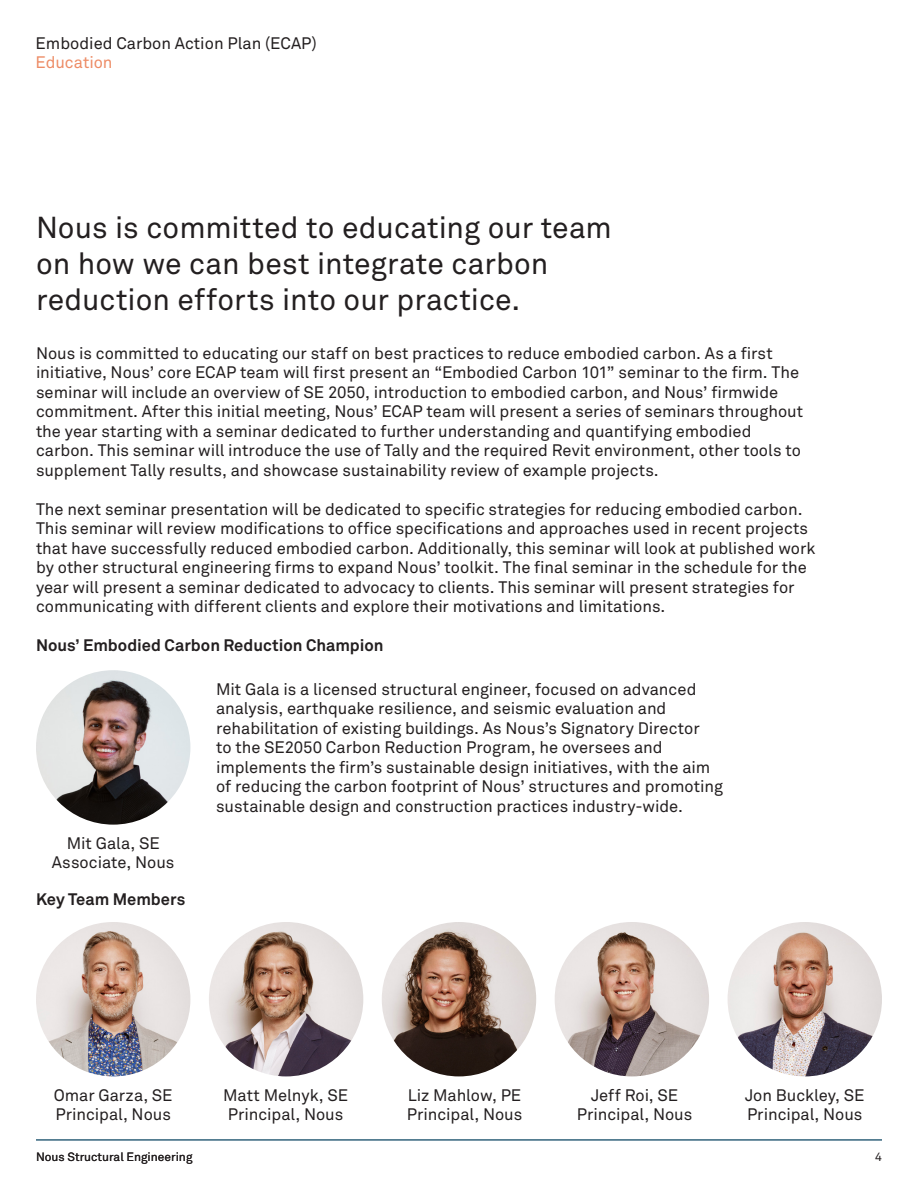
<style>
.page{position:relative;width:918px;height:1188px;background:#fff}
.page>*{position:absolute;margin:0;border:0;box-sizing:border-box;transform-origin:0 0}
.t1{font:30px/36px "Akkurat Std";color:#231f20}
.TOC_Subtitle{font:16.5px/19.5px "Akkurat Std";color:#231f20}
.t2{font:700 16.5px "Akkurat Std";color:#231f20}
.t3{font:16.5px "Akkurat Std";letter-spacing:-.005em;color:#ed8c66}
.Subheading{font:12px "Akkurat Std";color:#231f20}
</style>
<div class="page">
<hr style="left:36px;top:1140px;width:846px;height:1px;background:#31627b">
<img style="left:36px;top:670px;width:154px;height:155px;border-radius:77px">
<img style="left:36px;top:922px;width:154px;height:154px;border-radius:77px">
<img style="left:209px;top:922px;width:154px;height:154px;border-radius:77px">
<img style="left:382px;top:922px;width:154px;height:154px;border-radius:77px">
<img style="left:728px;top:922px;width:154px;height:154px;border-radius:77px">
<img style="left:555px;top:922px;width:154px;height:154px;border-radius:77px">
<p class="TOC_Subtitle" style="left:36px;top:34px;width:283px">Embodied Carbon Action Plan (ECAP)</p>
<p class="t3" style="left:36px;top:53px;width:79px">Education</p>
<p class="t1" style="left:36px;top:210px;width:577px">Nous is committed to educating our team on how we can best integrate carbon reduction efforts into our practice.</p>
<p class="TOC_Subtitle" style="left:36px;top:344px;width:769px">Nous is committed to educating our staff on best practices to reduce embodied carbon. As a first initiative, Nous’ core ECAP team will first present an “Embodied Carbon 101” seminar to the firm. The seminar will include an overview of SE 2050, introduction to embodied carbon, and Nous’ firmwide commitment. After this initial meeting, Nous’ ECAP team will present a series of seminars throughout the year starting with a seminar dedicated to further understanding and quantifying embodied carbon. This seminar will introduce the use of Tally and the required Revit environment, other tools to supplement Tally results, and showcase sustainability review of example projects.</p>
<p class="TOC_Subtitle" style="left:36px;top:500px;width:781px">The next seminar presentation will be dedicated to specific strategies for reducing embodied carbon.<br>This seminar will review modifications to office specifications and approaches used in recent projects that have successfully reduced embodied carbon. Additionally, this seminar will look at published work by other structural engineering firms to expand Nous’ toolkit. The final seminar in the schedule for the year will present a seminar dedicated to advocacy to clients. This seminar will present strategies for communicating with different clients and explore their motivations and limitations.</p>
<p class="t2" style="left:36px;top:636px;width:349px">Nous’ Embodied Carbon Reduction Champion</p>
<p class="TOC_Subtitle" style="left:216px;top:680px;width:508px">Mit Gala is a licensed structural engineer, focused on advanced analysis, earthquake resilience, and seismic evaluation and rehabilitation of existing buildings. As Nous’s Signatory Director<br>to the SE2050 Carbon Reduction Program, he oversees and implements the firm’s sustainable design initiatives, with the aim of reducing the carbon footprint of Nous’ structures and promoting sustainable design and construction practices industry-wide.</p>
<p class="TOC_Subtitle" style="left:67px;top:833px;width:94px">Mit Gala, SE</p>
<p class="TOC_Subtitle" style="left:52px;top:853px;width:124px">Associate, Nous</p>
<p class="t2" style="left:36px;top:889px;width:151px">Key Team Members</p>
<p class="TOC_Subtitle" style="left:54px;top:1085px;width:120px">Omar Garza, SE</p>
<p class="TOC_Subtitle" style="left:55px;top:1105px;width:117px">Principal, Nous</p>
<p class="Subheading" style="left:36px;top:1150px;width:158px">Nous Structural Engineering</p>
<p class="TOC_Subtitle" style="left:223px;top:1085px;width:127px">Matt Melnyk, SE</p>
<p class="TOC_Subtitle" style="left:228px;top:1105px;width:117px">Principal, Nous</p>
<p class="TOC_Subtitle" style="left:408px;top:1085px;width:115px">Liz Mahlow, PE</p>
<p class="TOC_Subtitle" style="left:407px;top:1105px;width:117px">Principal, Nous</p>
<p class="TOC_Subtitle" style="left:591px;top:1085px;width:89px">Jeff Roi, SE</p>
<p class="TOC_Subtitle" style="left:577px;top:1105px;width:117px">Principal, Nous</p>
<p class="TOC_Subtitle" style="left:745px;top:1085px;width:121px">Jon Buckley, SE</p>
<p class="TOC_Subtitle" style="left:747px;top:1105px;width:117px">Principal, Nous</p>
<p class="Subheading" style="left:875px;top:1150px;width:8px">4</p>
</div>
